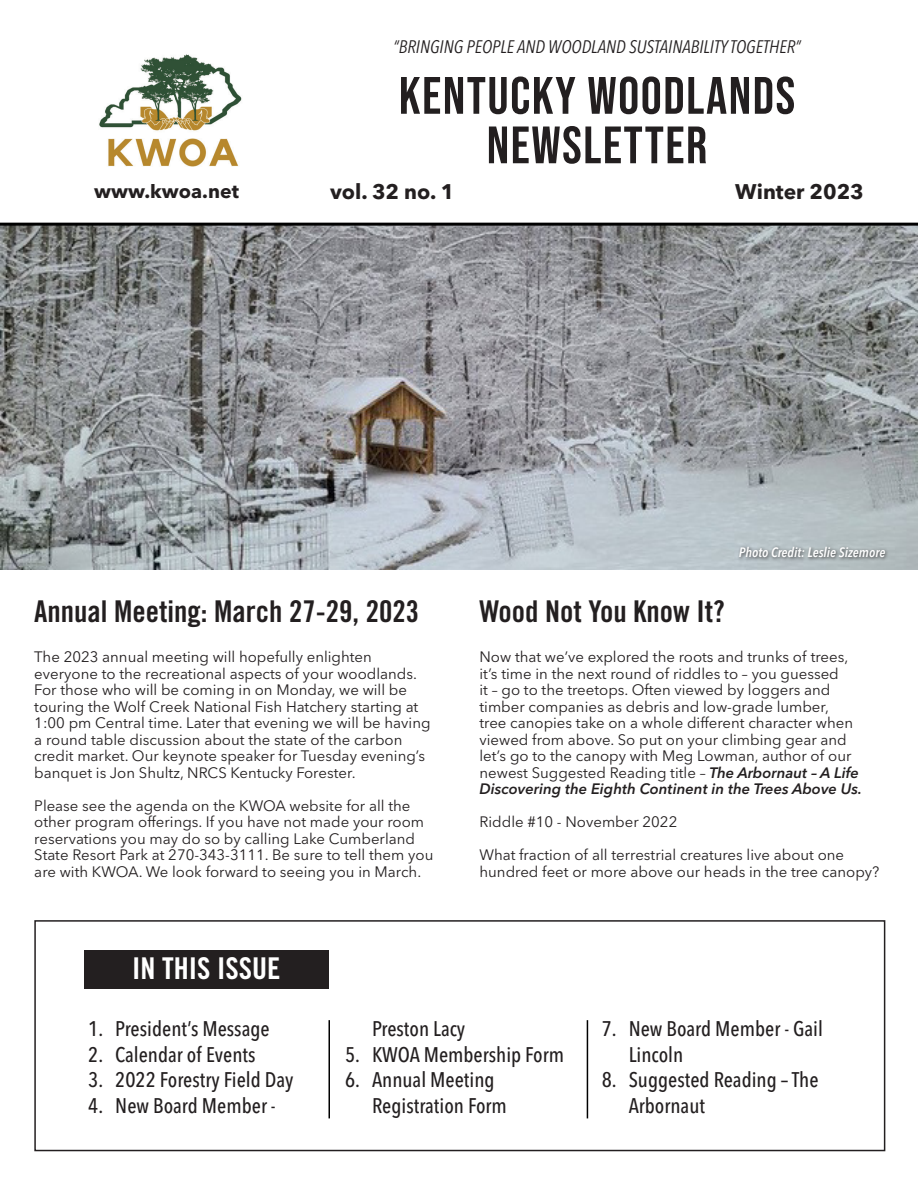
<style>
.page{position:relative;width:918px;height:1188px;background:#fff}
.page>*{position:absolute;margin:0;border:0;box-sizing:border-box;transform-origin:0 0}
.t1{font:52.5px "Bebas Neue";letter-spacing:.03em;color:#231f20}
.t2{font:30px "Trade Gothic LT Pro Bd Cn 20";color:#231f20}
.t3{font:30px "Trade Gothic LT Pro Bd Cn 20";color:#fff}
.t4{font:500 condensed 21px/25.5px "Avenir Next LT Pro";color:#231f20}
.t5{font:700 21px "Avenir Next LT Pro";color:#231f20}
.t6{font:700 19.5px "Avenir Next LT Pro";color:#231f20}
.t7{font:italic condensed 18px "Avenir Next LT Pro";color:#231f20}
.t8{font:15px/16.5px "Avenir Next LT Pro";color:#231f20}
.t9{font:italic 600 condensed 13.5px "Avenir Next LT Pro";color:#fff}
.s1{font-weight:600;font-style:italic}
</style>
<div class="page">
<div style="left:34px;top:920px;width:851px;height:231px;border:2px solid #231f20"></div>
<img style="left:0;top:226px;width:918px;height:344px">
<img style="left:99px;top:54px;width:143px;height:113px">
<div style="left:84px;top:950px;width:244px;height:39px;background:#231f20"></div>
<hr style="left:0;top:223px;width:918px;height:3px;background:#000">
<hr style="left:328px;top:1020px;width:2px;height:98px;background:#000">
<hr style="left:587px;top:1020px;width:1px;height:98px;background:#000">
<div style="left:737px;top:545px;width:152px;height:17px;background:#231f20;opacity:.75"></div>
<p class="t6" style="left:94px;top:180px;width:146px">www.kwoa.net</p>
<p class="t7" style="left:393px;top:36px;width:409px">“BRINGING PEOPLE AND WOODLAND SUSTAINABILITY TOGETHER”</p>
<p class="t1" style="left:399px;top:66px;width:398px">KENTUCKY WOODLANDS</p>
<p class="t1" style="left:487px;top:115px;width:222px">NEWSLETTER</p>
<p class="t5" style="left:330px;top:179px;width:126px">vol. 32 no. 1</p>
<p class="t5" style="left:735px;top:179px;width:130px">Winter 2023</p>
<p class="t9" style="left:739px;top:544px;width:148px">Photo Credit: Leslie Sizemore</p>
<p class="t2" style="left:34px;top:593px;width:386px">Annual Meeting: March 27-29, 2023</p>
<p class="t8" style="left:34px;top:649px;width:398px">The 2023 annual meeting will hopefully enlighten everyone to the recreational aspects of your woodlands.<br>For those who will be coming in on Monday, we will be touring the Wolf Creek National Fish Hatchery starting at 1:00 pm Central time. Later that evening we will be having a round table discussion about the state of the carbon credit market. Our keynote speaker for Tuesday evening’s banquet is Jon Shultz, NRCS Kentucky Forester.</p>
<p class="t8" style="left:34px;top:797px;width:401px">Please see the agenda on the KWOA website for all the other program offerings. If you have not made your room reservations you may do so by calling Lake Cumberland State Resort Park at 270-343-3111. Be sure to tell them you are with KWOA. We look forward to seeing you in March.</p>
<p class="t3" style="left:132px;top:950px;width:150px">IN THIS ISSUE</p>
<p class="t2" style="left:480px;top:593px;width:247px">Wood Not You Know It?</p>
<p class="t8" style="left:480px;top:649px;width:384px">Now that we’ve explored the roots and trunks of trees, it’s time in the next round of riddles to – you guessed<br>it – go to the treetops. Often viewed by loggers and timber companies as debris and low-grade lumber,<br>tree canopies take on a whole different character when viewed from above. So put on your climbing gear and let’s go to the canopy with Meg Lowman, author of our newest Suggested Reading title – <span class="s1">The Arbornaut – A Life Discovering the Eighth Continent in the Trees Above Us.</span></p>
<p class="t8" style="left:480px;top:814px;width:199px">Riddle #10 - November 2022</p>
<p class="t8" style="left:480px;top:847px;width:401px">What fraction of all terrestrial creatures live about one hundred feet or more above our heads in the tree canopy?</p>
<p class="t4" style="left:88px;top:1016px;width:183px">1. President’s Message</p>
<p class="t4" style="left:88px;top:1041px;width:169px">2. Calendar of Events</p>
<p class="t4" style="left:88px;top:1067px;width:207px">3. 2022 Forestry Field Day</p>
<p class="t4" style="left:88px;top:1092px;width:189px">4. New Board Member -</p>
<p class="t4" style="left:372px;top:1016px;width:95px">Preston Lacy</p>
<p class="t4" style="left:345px;top:1041px;width:221px">5. KWOA Membership Form</p>
<p class="t4" style="left:372px;top:1067px;width:136px;text-indent:-27px">6. Annual Meeting<br>Registration Form</p>
<p class="t4" style="left:629px;top:1016px;width:196px;text-indent:-27px">7. New Board Member - Gail<br>Lincoln</p>
<p class="t4" style="left:629px;top:1067px;width:191px;text-indent:-27px">8. Suggested Reading – The<br>Arbornaut</p>
</div>
